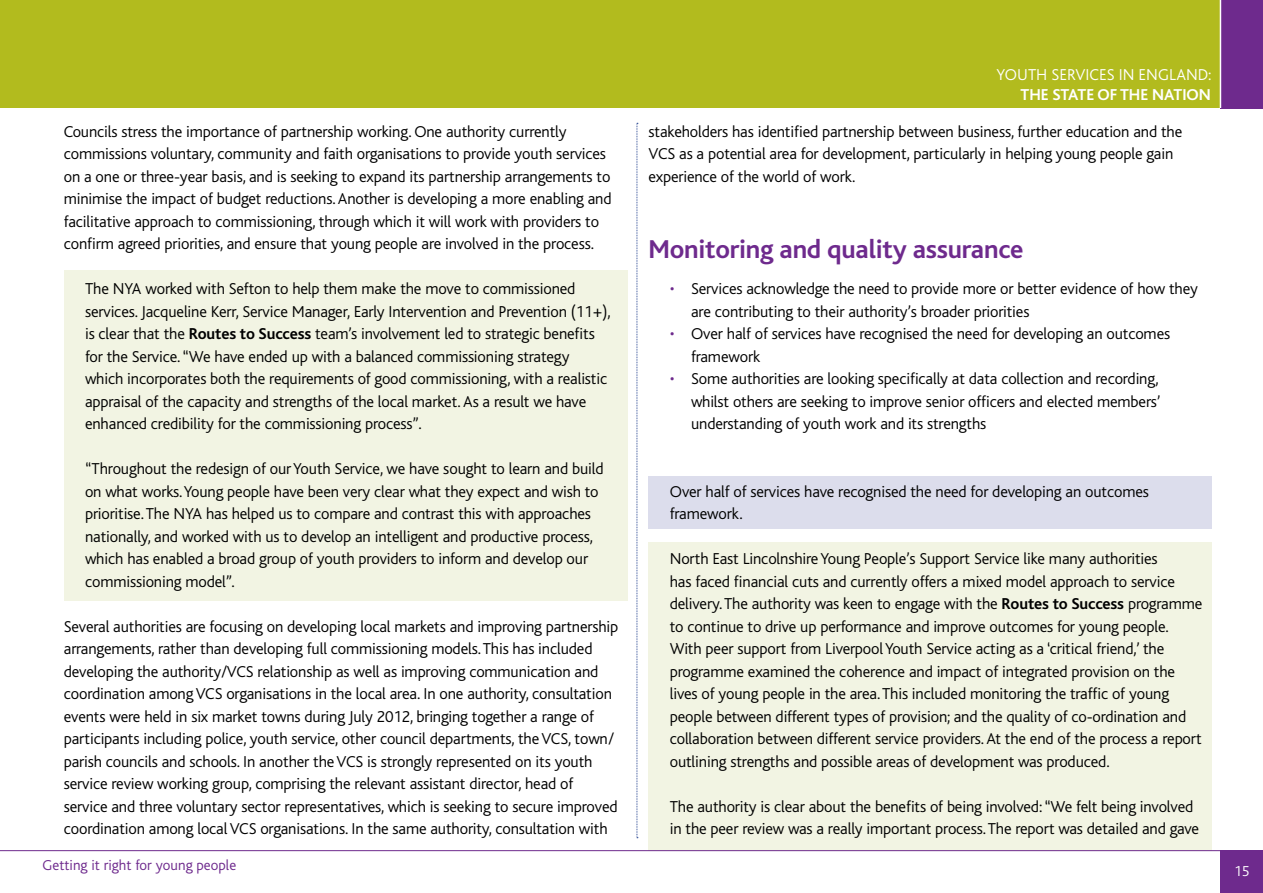
<style>
.page{position:relative;width:1263px;height:893px;background:#fff}
.page>*{position:absolute;margin:0;border:0;box-sizing:border-box;transform-origin:0 0}
.t1{font:700 27px "Bliss Icelandic";letter-spacing:-.01em;color:#6e2a8d}
.t2{font:300 16.5px/22.5px "Bliss Icelandic";letter-spacing:-.01em;color:#000}
.t3{font:300 16.5px "Bliss Icelandic";color:#fff}
.t4{font:700 16.5px "Bliss Icelandic";color:#fff}
.t5{font:300 15px "Bliss Icelandic";color:#6e2a8d}
.t6{font:300 15px "Bliss Icelandic";color:#fff}
.s1{font-weight:700}
.s2{color:#6e2a8d}
</style>
<div class="page">
<div style="left:0;top:0;width:1263px;height:108px;background:#b2bb1e"></div>
<div style="left:1220px;top:850px;width:43px;height:43px;background:#6e2a8d"></div>
<div style="left:1220px;top:0;width:43px;height:108px;background:#6e2a8d"></div>
<hr style="left:1220px;top:0;width:1px;height:108px;background:#fff">
<div style="left:64px;top:270px;width:563px;height:331px;background:#f2f4e3"></div>
<div style="left:648px;top:476px;width:564px;height:52px;background:#dcddec"></div>
<div style="left:648px;top:542px;width:564px;height:309px;background:#f2f4e3"></div>
<hr style="left:0;top:850px;width:1263px;height:1px;background:#6e2a8d">
<svg style="left:637px;top:123px;width:1px;height:715px"></svg>
<p class="t2" style="left:64px;top:120px;width:549px">Councils stress the importance of partnership working. One authority currently commissions voluntary, community and faith organisations to provide youth services on a one or three-year basis, and is seeking to expand its partnership arrangements to minimise the impact of budget reductions. Another is developing a more enabling and facilitative approach to commissioning, through which it will work with providers to confirm agreed priorities, and ensure that young people are involved in the process.</p>
<p class="t2" style="left:85px;top:278px;width:527px">The NYA worked with Sefton to help them make the move to commissioned services. Jacqueline Kerr, Service Manager, Early I ntervention and Prevention (11+), is clear that the <span class="s1">Routes to Success</span> team’s involvement led to strategic benefits for the Service. “We have ended up with a balanced commissioning strategy which incorporates both the requirements of good commissioning, with a realistic appraisal of the capacity and strengths of the local market. As a result we have enhanced credibility for the commissioning process”.</p>
<p class="t2" style="left:85px;top:458px;width:520px">“Throughout the redesign of our Youth Service, we have sought to learn and build on what works. Young people have been very clear what they expect and wish to prioritise. The NYA has helped us to compare and contrast this with approaches nationally, and worked with us to develop an intelligent and productive process, which has enabled a broad group of youth providers to inform and develop our commissioning model”.</p>
<p class="t2" style="left:64px;top:616px;width:556px">Several authorities are focusing on developing local markets and improving partnership arrangements, rather than developing full commissioning models. This has included developing the authority/VCS relationship as well as improving communication and coordination among VCS organisations in the local area. I n one authority, consultation events were held in six market towns during July 2012, bringing together a range of participants including police, youth service, other council departments, the VCS, town/ parish councils and schools. I n another the VCS is strongly represented on its youth service review working group, comprising the relevant assistant director, head of service and three voluntary sector representatives, which is seeking to secure improved coordination among local VCS organisations. I n the same authority, consultation with</p>
<p class="t5" style="left:43px;top:858px;width:195px">Getting it right for young people</p>
<p class="t3" style="left:996px;top:66px;width:216px">Youth Services in Eng land:</p>
<p class="t4" style="left:1020px;top:86px;width:189px">The State of the Nation</p>
<p class="t2" style="left:648px;top:121px;width:535px">stakeholders has identified partnership between business, further education and the<br>VCS as a potential area for development, particularly in helping young people gain experience of the world of work.</p>
<h1 class="t1" style="left:648px;top:235px;width:376px">Monitoring and quality assurance</h1>
<p class="t2" style="left:691px;top:278px;width:508px;text-indent:-21px"><span class="s2">•</span> Services acknowledge the need to provide more or better evidence of how they are contributing to their authority’s broader priorities</p>
<p class="t2" style="left:691px;top:323px;width:481px;text-indent:-21px"><span class="s2">•</span> Over half of services have recognised the need for developing an outcomes framework</p>
<p class="t2" style="left:691px;top:368px;width:471px;text-align:justify;text-indent:-21px"><span class="s2">•</span> Some authorities are looking specifically at data collection and recording, whilst others are seeking to improve senior officers and elected members’ understanding of youth work and its strengths</p>
<p class="t2" style="left:670px;top:480px;width:481px">Over half of services have recognised the need for developing an outcomes framework.</p>
<p class="t2" style="left:670px;top:548px;width:534px">N orth East Lincolnshire Young People’s Support Service like many authorities<br>has faced financial cuts and currently offers a mixed model approach to service delivery. The authority was keen to engage with the <span class="s1">Routes to Success</span> programme to continue to drive up performance and improve outcomes for young people.<br>With peer support from Liverpool Youth Service acting as a ‘critical friend,’ the programme examined the coherence and impact of integrated provision on the lives of young people in the area. This included monitoring the traffic of young people between different types of provision; and the quality of co-ordination and collaboration between different service providers. At the end of the process a report outlining strengths and possible areas of development was produced.</p>
<p class="t2" style="left:670px;top:796px;width:531px">The authority is clear about the benefits of being involved: “We felt being involved in the peer review was a really important process. The report was detailed and gave</p>
<p class="t6" style="left:1234px;top:863px;width:17px">15</p>
</div>
